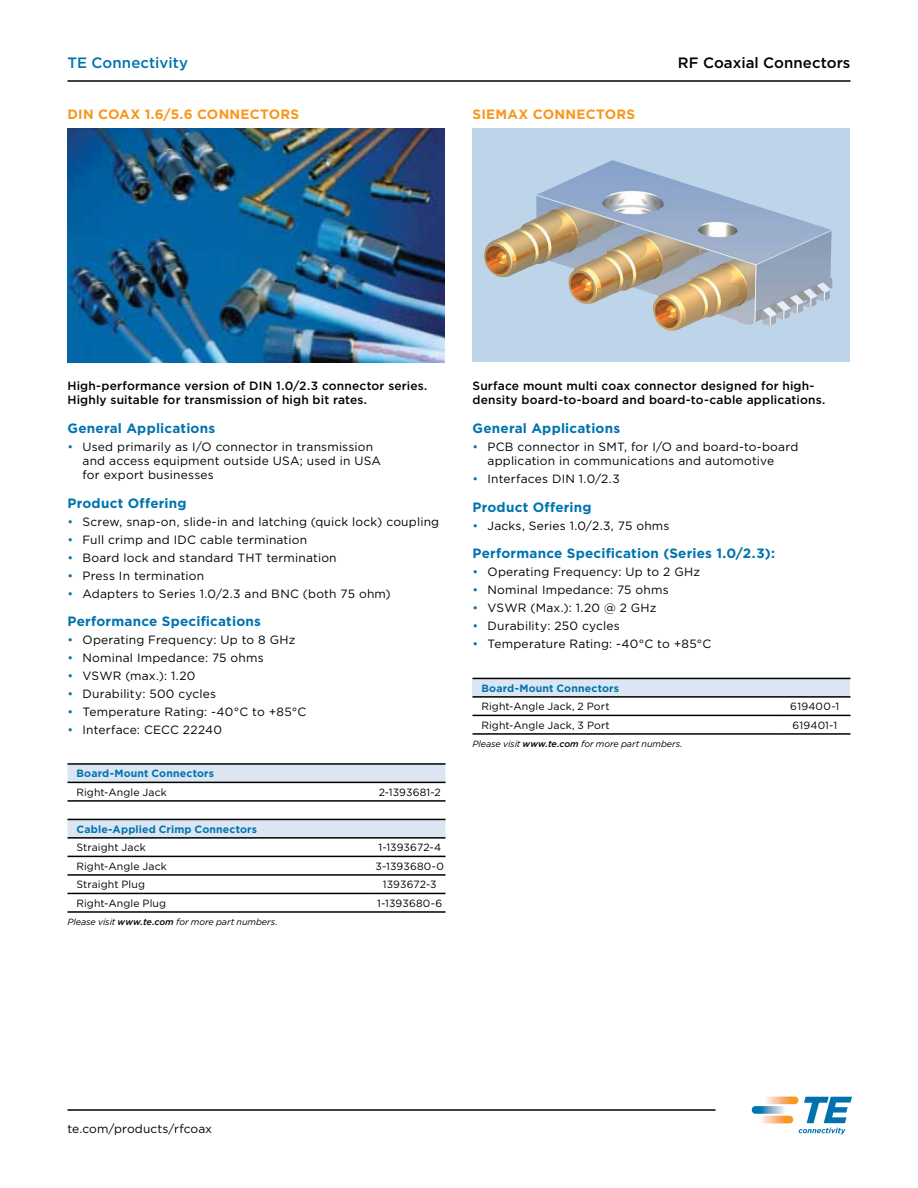
<style>
.page{position:relative;width:918px;height:1188px;background:#fff}
.page>*{position:absolute;margin:0;border:0;box-sizing:border-box;transform-origin:0 0}
.t1{font:500 15px "Gotham";letter-spacing:.005em;color:#000}
.t2{font:500 15px "Gotham";color:#0073ae}
.t3{font:700 13.5px "Gotham";letter-spacing:.015em;color:#0073ae}
.t4{font:700 13.5px "Gotham";letter-spacing:.02em;color:#f8971d}
.t5{font:12px/14.2px "Gotham";letter-spacing:.015em;color:#000}
.t6{font:500 12px/14.2px "Gotham";letter-spacing:.015em;color:#000}
.t7{font:10.5px "Gotham";letter-spacing:.01em;color:#000}
.t8{font:700 10.5px "Gotham";letter-spacing:.015em;color:#0073ae}
.t9{font:italic 9px "Gotham";letter-spacing:-.005em;color:#000}
.s1{color:#0073ae}
.s2{font-weight:500}
</style>
<div class="page">
<img style="left:766px;top:1097px;width:32px;height:7px">
<img style="left:759px;top:1116px;width:34px;height:7px;border-radius:4px">
<img style="left:752px;top:1106px;width:33px;height:8px">
<svg style="left:799px;top:1097px;width:53px;height:37px"></svg>
<hr style="left:68px;top:1109px;width:648px;height:2px;background:#000">
<svg style="left:68px;top:765px;width:378px;height:72px"></svg>
<hr style="left:68px;top:763px;width:306px;height:2px;background:#000">
<hr style="left:374px;top:763px;width:72px;height:2px;background:#000">
<hr style="left:68px;top:782px;width:306px;height:1px;background:#000">
<hr style="left:374px;top:782px;width:72px;height:1px;background:#000">
<hr style="left:68px;top:800px;width:306px;height:2px;background:#000">
<hr style="left:374px;top:800px;width:72px;height:2px;background:#000">
<hr style="left:68px;top:856px;width:306px;height:1px;background:#000">
<hr style="left:374px;top:856px;width:72px;height:1px;background:#000">
<hr style="left:68px;top:874px;width:306px;height:2px;background:#000">
<hr style="left:374px;top:874px;width:72px;height:2px;background:#000">
<hr style="left:68px;top:893px;width:306px;height:1px;background:#000">
<hr style="left:374px;top:893px;width:72px;height:1px;background:#000">
<hr style="left:68px;top:819px;width:306px;height:1px;background:#000">
<hr style="left:374px;top:819px;width:72px;height:1px;background:#000">
<hr style="left:68px;top:837px;width:306px;height:2px;background:#000">
<hr style="left:374px;top:837px;width:72px;height:2px;background:#000">
<hr style="left:68px;top:911px;width:306px;height:2px;background:#000">
<hr style="left:374px;top:911px;width:72px;height:2px;background:#000">
<div style="left:472px;top:678px;width:378px;height:19px;background:#dbe6f2"></div>
<hr style="left:472px;top:678px;width:307px;height:1px;background:#000">
<hr style="left:779px;top:678px;width:71px;height:1px;background:#000">
<hr style="left:472px;top:696px;width:307px;height:2px;background:#000">
<hr style="left:779px;top:696px;width:71px;height:2px;background:#000">
<hr style="left:472px;top:715px;width:307px;height:1px;background:#000">
<hr style="left:779px;top:715px;width:71px;height:1px;background:#000">
<hr style="left:472px;top:733px;width:307px;height:2px;background:#000">
<hr style="left:779px;top:733px;width:71px;height:2px;background:#000">
<div style="left:472px;top:128px;width:378px;height:234px;background:#bed4e9"></div>
<img style="left:484px;top:160px;width:348px;height:171px">
<hr style="left:68px;top:80px;width:782px;height:2px;background:#000">
<img style="left:68px;top:128px;width:377px;height:234px">
<p class="t2" style="left:68px;top:54px;width:122px">TE Connectivity</p>
<p class="t1" style="left:678px;top:54px;width:174px">RF Coaxial Connectors</p>
<p class="t4" style="left:68px;top:107px;width:233px">DI N Coax 1.6/5.6 Conn ectors</p>
<p class="t4" style="left:472px;top:107px;width:164px">Siemax Conn ectors</p>
<p class="t6" style="left:68px;top:379px;width:361px">High-performance version of DIN 1.0/2.3 connector series.<br>Highly suitable for transmission of high bit rates.</p>
<p class="t3" style="left:68px;top:420px;width:149px">General Applications</p>
<p class="t5" style="left:82px;top:439px;width:300px;text-indent:-15px"><span class="s1">•</span> Used primarily as I/O connector in transmission and access equipment outside USA; used in USA for export businesses</p>
<p class="t3" style="left:68px;top:495px;width:121px">Product Offering</p>
<p class="t5" style="left:68px;top:514px;width:373px"><span class="s1">•</span> Screw, snap-on, slide-in and latching (quick lock) coupling</p>
<p class="t5" style="left:68px;top:532px;width:241px"><span class="s1">•</span> Full crimp and IDC cable termination</p>
<p class="t5" style="left:68px;top:550px;width:271px"><span class="s1">•</span> Board lock and standard THT termination</p>
<p class="t5" style="left:68px;top:568px;width:138px"><span class="s1">•</span> Press In termination</p>
<p class="t5" style="left:68px;top:586px;width:325px"><span class="s1">•</span> Adapters to Series 1.0/2.3 and BNC (both 75 ohm)</p>
<p class="t3" style="left:68px;top:614px;width:195px">Performance Specifications</p>
<p class="t5" style="left:68px;top:633px;width:229px"><span class="s1">•</span> Operating Frequency: Up to 8 GHz</p>
<p class="t5" style="left:68px;top:651px;width:198px"><span class="s1">•</span> Nominal Impedance: 75 ohms</p>
<p class="t5" style="left:68px;top:669px;width:129px"><span class="s1">•</span> VSWR (max.): 1.20</p>
<p class="t5" style="left:68px;top:687px;width:150px"><span class="s1">•</span> Durability: 500 cycles</p>
<p class="t5" style="left:68px;top:705px;width:240px"><span class="s1">•</span> Temperature Rating: -40°C to +85°C</p>
<p class="t5" style="left:68px;top:723px;width:156px"><span class="s1">•</span> Interface: CECC 22240</p>
<p class="t8" style="left:76px;top:767px;width:139px">Board-Mount Connectors</p>
<p class="t7" style="left:76px;top:786px;width:92px">Right-Angle Jack</p>
<p class="t7" style="left:379px;top:786px;width:64px">2-1393681-2</p>
<p class="t8" style="left:76px;top:823px;width:182px">Cable-Applied Crimp Connectors</p>
<p class="t7" style="left:76px;top:842px;width:71px">Straight Jack</p>
<p class="t7" style="left:378px;top:842px;width:64px">1-1393672-4</p>
<p class="t7" style="left:76px;top:860px;width:92px">Right-Angle Jack</p>
<p class="t7" style="left:375px;top:860px;width:70px">3-1393680-0</p>
<p class="t7" style="left:76px;top:879px;width:70px">Straight Plug</p>
<p class="t7" style="left:383px;top:879px;width:55px">1393672-3</p>
<p class="t7" style="left:76px;top:897px;width:91px">Right-Angle Plug</p>
<p class="t7" style="left:377px;top:897px;width:67px">1-1393680-6</p>
<p class="t9" style="left:68px;top:917px;width:212px">Please visit <span class="s2">www.te.com</span> for more part numbers.</p>
<p class="t6" style="left:472px;top:379px;width:354px">Surface mount multi coax connector designed for high&shy;density board-to-board and board-to-cable applications.</p>
<p class="t3" style="left:472px;top:420px;width:149px">General Applications</p>
<p class="t5" style="left:488px;top:439px;width:312px;text-indent:-15px"><span class="s1">•</span> PCB connector in SMT, for I/O and board-to-board application in communications and automotive</p>
<p class="t5" style="left:472px;top:472px;width:149px"><span class="s1">•</span> Interfaces DIN 1.0/2.3</p>
<p class="t3" style="left:472px;top:499px;width:121px">Product Offering</p>
<p class="t5" style="left:472px;top:518px;width:199px"><span class="s1">•</span> Jacks, Series 1.0/2.3, 75 ohms</p>
<p class="t3" style="left:472px;top:546px;width:304px">Performance Specification (Series 1.0/2.3):</p>
<p class="t5" style="left:472px;top:565px;width:229px"><span class="s1">•</span> Operating Frequency: Up to 2 GHz</p>
<p class="t5" style="left:472px;top:583px;width:198px"><span class="s1">•</span> Nominal Impedance: 75 ohms</p>
<p class="t5" style="left:472px;top:601px;width:185px"><span class="s1">•</span> VSWR (Max.): 1.20 @ 2 GHz</p>
<p class="t5" style="left:472px;top:619px;width:149px"><span class="s1">•</span> Durability: 250 cycles</p>
<p class="t5" style="left:472px;top:637px;width:240px"><span class="s1">•</span> Temperature Rating: -40°C to +85°C</p>
<p class="t8" style="left:482px;top:682px;width:139px">Board-Mount Connectors</p>
<p class="t7" style="left:482px;top:701px;width:130px">Right-Angle Jack, 2 Port</p>
<p class="t7" style="left:790px;top:701px;width:50px">619400-1</p>
<p class="t7" style="left:482px;top:719px;width:130px">Right-Angle Jack, 3 Port</p>
<p class="t7" style="left:792px;top:719px;width:46px">619401-1</p>
<p class="t9" style="left:472px;top:739px;width:212px">Please visit <span class="s2">www.te.com</span> for more part numbers.</p>
<p class="t5" style="left:68px;top:1122px;width:146px">te.com/products/rfcoax</p>
</div>
